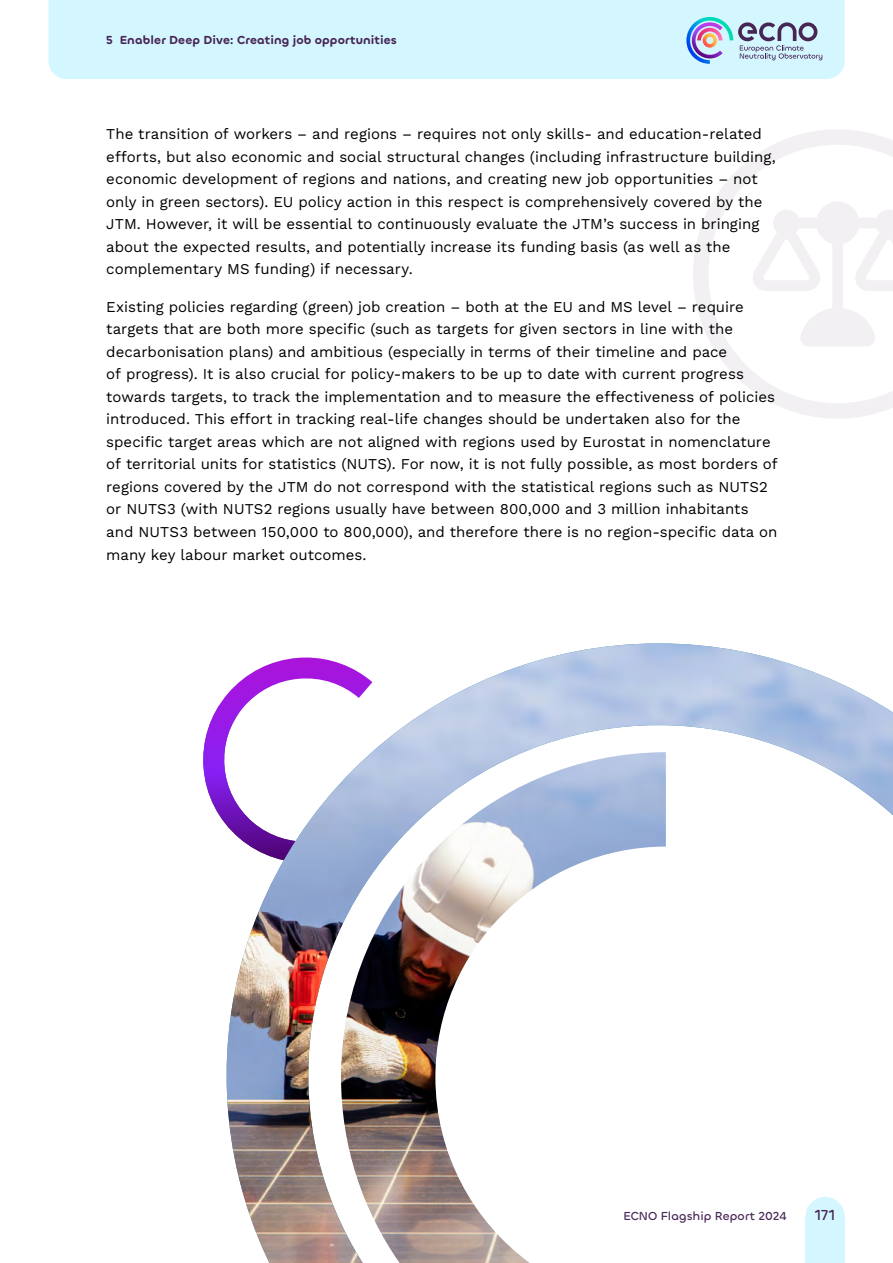
<style>
.page{position:relative;width:893px;height:1263px;background:#fff}
.page>*{position:absolute;margin:0;border:0;box-sizing:border-box;transform-origin:0 0}
.Bodytext{font:15px/22.5px "Work Sans";color:#000}
.t1{font:500 15px "Chillax";color:#472656}
.t2{font:600 12px "Chillax";letter-spacing:.01em;color:#472656}
.t3{font:500 12px "Chillax";letter-spacing:.005em;color:#472656}
</style>
<div class="page">
<svg style="left:693px;top:129px;width:200px;height:290px"></svg>
<svg style="left:752px;top:201px;width:141px;height:146px"></svg>
<div style="left:48px;top:0;width:797px;height:79px;background:#d4f7ff"></div>
<svg style="left:686px;top:17px;width:136px;height:47px;background:#b1c5dc"></svg>
<img style="left:203px;top:643px;width:690px;height:620px">
<img style="left:341px;top:752px;width:325px;height:511px">
<p class="t2" style="left:106px;top:33px;width:292px">5 Enabler Deep Dive: Creating job opportunities</p>
<p class="Bodytext" style="left:106px;top:122px;width:671px">The transition of workers – and regions – requires not only skills- and education-related efforts, but also economic and social structural changes (including infrastructure building, economic development of regions and nations, and creating new job opportunities – not only in green sectors). EU policy action in this respect is comprehensively covered by the JTM. However, it will be essential to continuously evaluate the JTM’s success in bringing about the expected results, and potentially increase its funding basis (as well as the complementary MS funding) if necessary.</p>
<p class="Bodytext" style="left:106px;top:295px;width:673px">Existing policies regarding (green) job creation – both at the EU and MS level – require targets that are both more specific (such as targets for given sectors in line with the decarbonisation plans) and ambitious (especially in terms of their timeline and pace<br>of progress). It is also crucial for policy-makers to be up to date with current progress towards targets, to track the implementation and to measure the effectiveness of policies introduced. This effort in tracking real-life changes should be undertaken also for the specific target areas which are not aligned with regions used by Eurostat in nomenclature of territorial units for statistics (NUTS). For now, it is not fully possible, as most borders of regions covered by the JTM do not correspond with the statistical regions such as NUTS2 or NUTS3 (with NUTS2 regions usually have between 800,000 and 3 million inhabitants and NUTS3 between 150,000 to 800,000), and therefore there is no region-specific data on many key labour market outcomes.</p>
<p class="t3" style="left:623px;top:1208px;width:165px">ECNO Flagship Report 2024</p>
<p class="t1" style="left:815px;top:1205px;width:22px">171</p>
</div>
